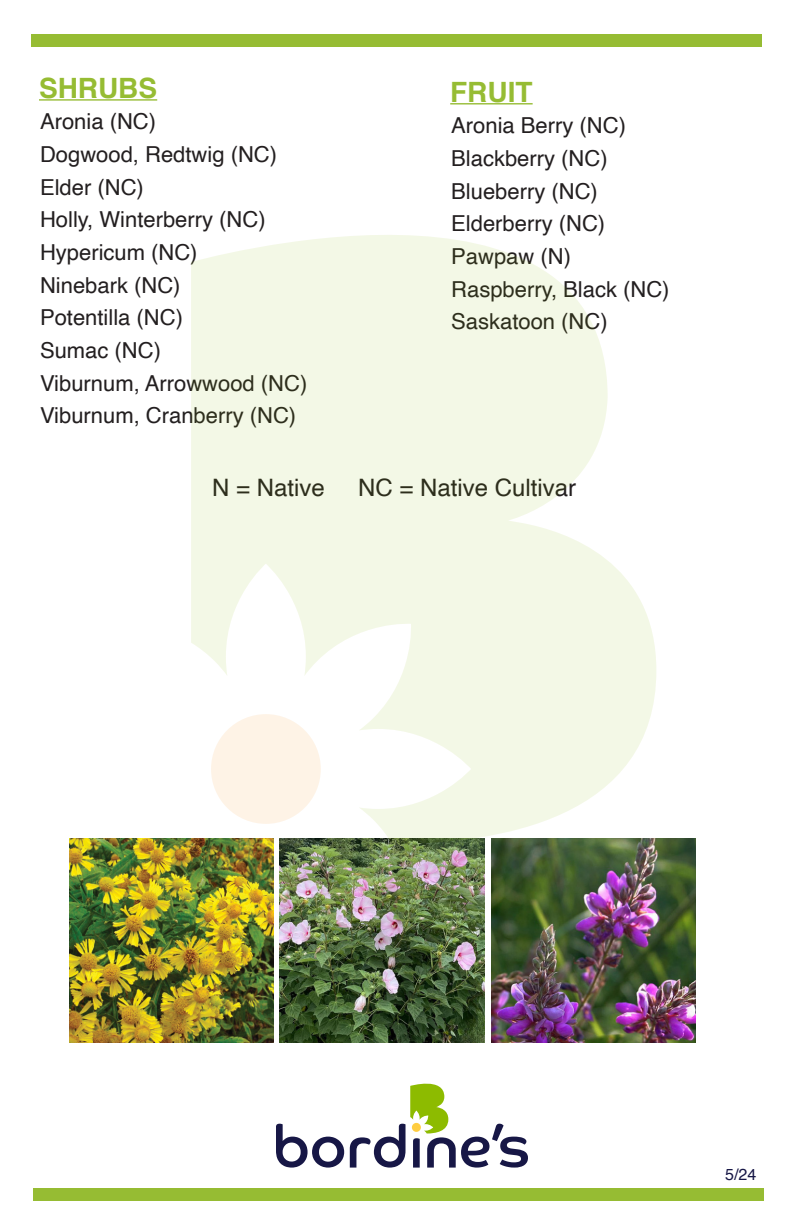
<style>
.page{position:relative;width:792px;height:1224px;background:#fff}
.page>*{position:absolute;margin:0;border:0;box-sizing:border-box;transform-origin:0 0}
.t1{font:700 28px "Helvetica";color:#96bc33}
.t2{font:24px "Helvetica";color:#231f20}
.t3{font:22px "Helvetica";color:#231f20}
.t4{font:16px "Helvetica";color:#171746}
</style>
<div class="page">
<svg style="left:276px;top:1124px;width:68px;height:44px"></svg>
<svg style="left:350px;top:1084px;width:178px;height:84px"></svg>
<div style="left:412px;top:1123px;width:9px;height:9px;background:#ffcd41;border-radius:50%"></div>
<div style="left:33px;top:1188px;width:730px;height:12px;background:#96bc33"></div>
<div style="left:31px;top:35px;width:730px;height:12px;background:#96bc33"></div>
<hr style="left:39px;top:99px;width:118px;height:2px;background:#96bc33">
<hr style="left:450px;top:103px;width:83px;height:1px;background:#96bc33">
<img style="left:69px;top:838px;width:205px;height:205px">
<img style="left:280px;top:844px;width:204px;height:199px">
<img style="left:491px;top:838px;width:205px;height:205px">
<svg style="left:191px;top:235px;width:465px;height:609px;fill:#f3f8e6"></svg>
<div style="left:211px;top:714px;width:110px;height:110px;background:#fef3e6;border-radius:50%"></div>
<p class="t1" style="left:39px;top:71px;width:120px">SHRUBS</p>
<p class="t3" style="left:40px;top:105px;width:118px">Aronia (NC)</p>
<p class="t3" style="left:40px;top:137px;width:239px">Dogwood, Redtwig (NC)</p>
<p class="t3" style="left:40px;top:170px;width:105px">Elder (NC)</p>
<p class="t3" style="left:40px;top:203px;width:227px">Holly, Winterberry (NC)</p>
<p class="t3" style="left:40px;top:235px;width:159px">Hypericum (NC)</p>
<p class="t3" style="left:40px;top:268px;width:142px">Ninebark (NC)</p>
<p class="t3" style="left:40px;top:301px;width:145px">Potentilla (NC)</p>
<p class="t3" style="left:40px;top:333px;width:122px">Sumac (NC)</p>
<p class="t3" style="left:40px;top:366px;width:269px">Viburnum, Arrowwood (NC)</p>
<p class="t3" style="left:40px;top:399px;width:258px">Viburnum, Cranberry (NC)</p>
<p class="t1" style="left:450px;top:75px;width:84px">FRUIT</p>
<p class="t3" style="left:451px;top:108px;width:176px">Aronia Berry (NC)</p>
<p class="t3" style="left:451px;top:141px;width:158px">Blackberry (NC)</p>
<p class="t3" style="left:451px;top:174px;width:148px">Blueberry (NC)</p>
<p class="t3" style="left:451px;top:207px;width:156px">Elderberry (NC)</p>
<p class="t3" style="left:451px;top:239px;width:121px">Pawpaw (N)</p>
<p class="t3" style="left:451px;top:272px;width:220px">Raspberry, Black (NC)</p>
<p class="t3" style="left:451px;top:305px;width:158px">Saskatoon (NC)</p>
<p class="t2" style="left:212px;top:469px;width:114px">N = Native</p>
<p class="t2" style="left:358px;top:469px;width:220px">NC = Native Cultivar</p>
<p class="t4" style="left:725px;top:1162px;width:33px">5/24</p>
</div>
